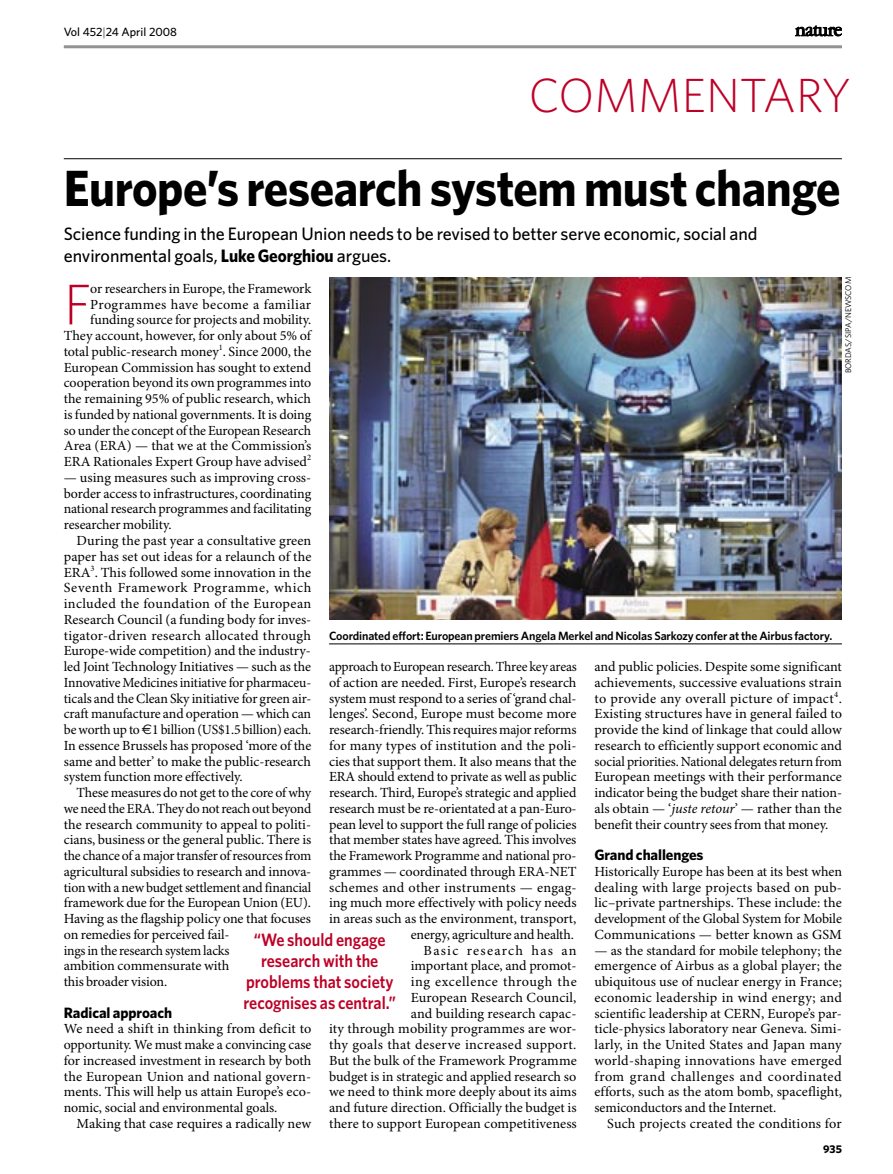
<style>
.page{position:relative;width:893px;height:1174px;background:#fff}
.page>*{position:absolute;margin:0;border:0;box-sizing:border-box;transform-origin:0 0}
.t1{font:300 57.45px "Whitney";color:#be0027}
.t2{font:700 51px "Whitney";letter-spacing:-.01em;color:#000;scale:.95 1}
.t3{font:300 48px "Whitney";color:#be0027}
.t4{font:500 18px/21.8px "Whitney";letter-spacing:-.005em;color:#000}
.t5{font:600 18px/21px "Whitney";color:#be0027;text-align:center;scale:.9 1}
.t6{font:700 15px "Whitney";letter-spacing:-.005em;color:#000}
.t7{font:13.95px/15.8px "Minion Pro";letter-spacing:-.005em;color:#000;text-align:justify}
.t8{font:13.95px "Minion Pro";letter-spacing:.015em;color:#000}
.t9{font:600 12px "Whitney";letter-spacing:-.01em;color:#000}
.t10{font:500 12px "Whitney";color:#000}
.t11{font:700 11.25px "Whitney";color:#000}
.t12{font:8.25px "Whitney";color:#000}
.s1{font-weight:300}
.s2{font-weight:700}
.s3{font-family:"Euro Sans"}
.s4{font-style:italic}
</style>
<div class="page">
<hr style="left:329px;top:643px;width:513px;height:1px;background:#000">
<img style="left:330px;top:277px;width:512px;height:342px">
<hr style="left:64px;top:45px;width:778px;height:3px;background:#939393">
<svg style="left:795px;top:26px;width:47px;height:10px"></svg>
<hr style="left:64px;top:158px;width:778px;height:1px;background:#000">
<p class="t10" style="left:64px;top:25px;width:115px">Vol 452<span class="s1">|</span>24 April 2008</p>
<h3 class="t3" style="left:529px;top:67px;width:324px">COMMENTARY</h3>
<h2 class="t2" style="left:64px;top:157px;width:819px">Europe’s research system must change</h2>
<p class="t4" style="left:64px;top:222px;width:695px">Science funding in the European Union needs to be revised to better serve economic, social and environmental goals, <span class="s2">Luke Georghiou</span> argues.</p>
<h1 class="t1" style="left:64px;top:271px;width:29px">F</h1>
<p class="t12" style="left:843px;top:373px;width:98px;rotate:-90deg">BORDAS/SIPA/NEWSCOM</p>
<p class="t7" style="left:64px;top:281px;width:249px;text-align:right">or researchers in Europe, the Framework Programmes have become a familiar funding source for projects and mobility.<br>They account, however, for only about 5% of total public-research money<sup>1</sup>. Since 2000, the European Commission has sought to extend cooperation beyond its own programmes into the remaining 95% of public research, which is funded by national governments. It is doing so under the concept of the European Research Area (ERA) — that we at the Commission’s ERA Rationales Expert Group have advised<sup>2</sup></p>
<p class="t7" style="left:64px;top:470px;width:249px">— using measures such as improving cross&shy;border access to infrastructures, coordinating national research programmes and facilitating researcher mobility.</p>
<p class="t7" style="left:64px;top:533px;width:249px;text-indent:13px">During the past year a consultative green paper has set out ideas for a relaunch of the ERA<sup>3</sup>. This followed some innovation in the Seventh Framework Programme, which included the foundation of the European Research Council (a funding body for inves&shy;tigator-driven research allocated through Europe-wide competition) and the industry&shy;led Joint Technology Initiatives — such as the Innovative Medicines initiative for pharmaceu&shy;ticals and the Clean Sky initiative for green air&shy;craft manufacture and operation — which can be worth up to <span class="s3">€</span>1 billion (US$1.5 billion) each.<br>In essence Brussels has proposed ‘more of the same and better’ to make the public-research system function more effectively.</p>
<p class="t7" style="left:64px;top:785px;width:249px;text-align:left;text-indent:13px">These measures do not get to the core of why we need the ERA. They do not reach out beyond the research community to appeal to politi&shy;cians, business or the general public. There is the chance of a major transfer of resources from agricultural subsidies to research and innova&shy;tion with a new budget settlement and financial framework due for the European Union (EU).<br>Having as the flagship policy one that focuses on remedies for perceived fail-<br>ings in the research system lacks<br>ambition commensurate with<br>this broader vision.</p>
<p class="t6" style="left:64px;top:1003px;width:110px">Radical approach</p>
<p class="t7" style="left:64px;top:1021px;width:249px">We need a shift in thinking from deficit to opportunity. We must make a convincing case for increased investment in research by both the European Union and national govern&shy;ments. This will help us attain Europe’s eco&shy;nomic, social and environmental goals.</p>
<p class="t7" style="left:77px;top:1116px;width:236px">Making that case requires a radically new</p>
<p class="t9" style="left:329px;top:628px;width:505px">Coordinated effort: European premiers Angela Merkel and Nicolas Sarkozy confer at the Airbus factory.</p>
<p class="t7" style="left:329px;top:659px;width:249px;text-align:right">approach to European research. Three key areas of action are needed. First, Europe’s research system must respond to a series of ‘grand chal&shy;lenges’. Second, Europe must become more research-friendly. This requires major reforms for many types of institution and the poli&shy;cies that support them. It also means that the ERA should extend to private as well as public research. Third, Europe’s strategic and applied research must be re-orientated at a pan-Euro&shy;pean level to support the full range of policies that member states have agreed. This involves the Framework Programme and national pro&shy;grammes — coordinated through ERA-NET schemes and other instruments — engag&shy;ing much more effectively with policy needs in areas such as the environment, transport, energy, agriculture and health.<br>Basic research has an<br>important place, and promot-<br>ing excellence through the<br>European Research Council,<br>and building research capac-<br>ity through mobility programmes are wor&shy;thy goals that deserve increased support.<br>But the bulk of the Framework Programme budget is in strategic and applied research so we need to think more deeply about its aims and future direction. Officially the budget is there to support European competitiveness</p>
<p class="t7" style="left:594px;top:659px;width:249px">and public policies. Despite some significant achievements, successive evaluations strain to provide any overall picture of impact<sup>4</sup>.<br>Existing structures have in general failed to provide the kind of linkage that could allow research to efficiently support economic and social priorities. National delegates return from European meetings with their performance indicator being the budget share their nation&shy;als obtain — ‘<span class="s4">juste retour</span>’ — rather than the benefit their country sees from that money.</p>
<p class="t6" style="left:594px;top:845px;width:111px">Grand challenges</p>
<p class="t7" style="left:594px;top:864px;width:249px">Historically Europe has been at its best when dealing with large projects based on pub&shy;lic–private partnerships. These include: the development of the Global System for Mobile Communications — better known as GSM</p>
<p class="t7" style="left:594px;top:943px;width:249px">— as the standard for mobile telephony; the emergence of Airbus as a global player; the ubiquitous use of nuclear energy in France; economic leadership in wind energy; and scientific leadership at CERN, Europe’s par&shy;ticle-physics laboratory near Geneva. Simi&shy;larly, in the United States and Japan many world-shaping innovations have emerged from grand challenges and coordinated efforts, such as the atom bomb, spaceflight, semiconductors and the Internet.</p>
<p class="t8" style="left:607px;top:1115px;width:236px">Such projects created the conditions for</p>
<p class="t5" style="left:243px;top:929px;width:171px">“We should engage research with the problems that society recognises as central.”</p>
<p class="t11" style="left:823px;top:1142px;width:20px">935</p>
</div>
